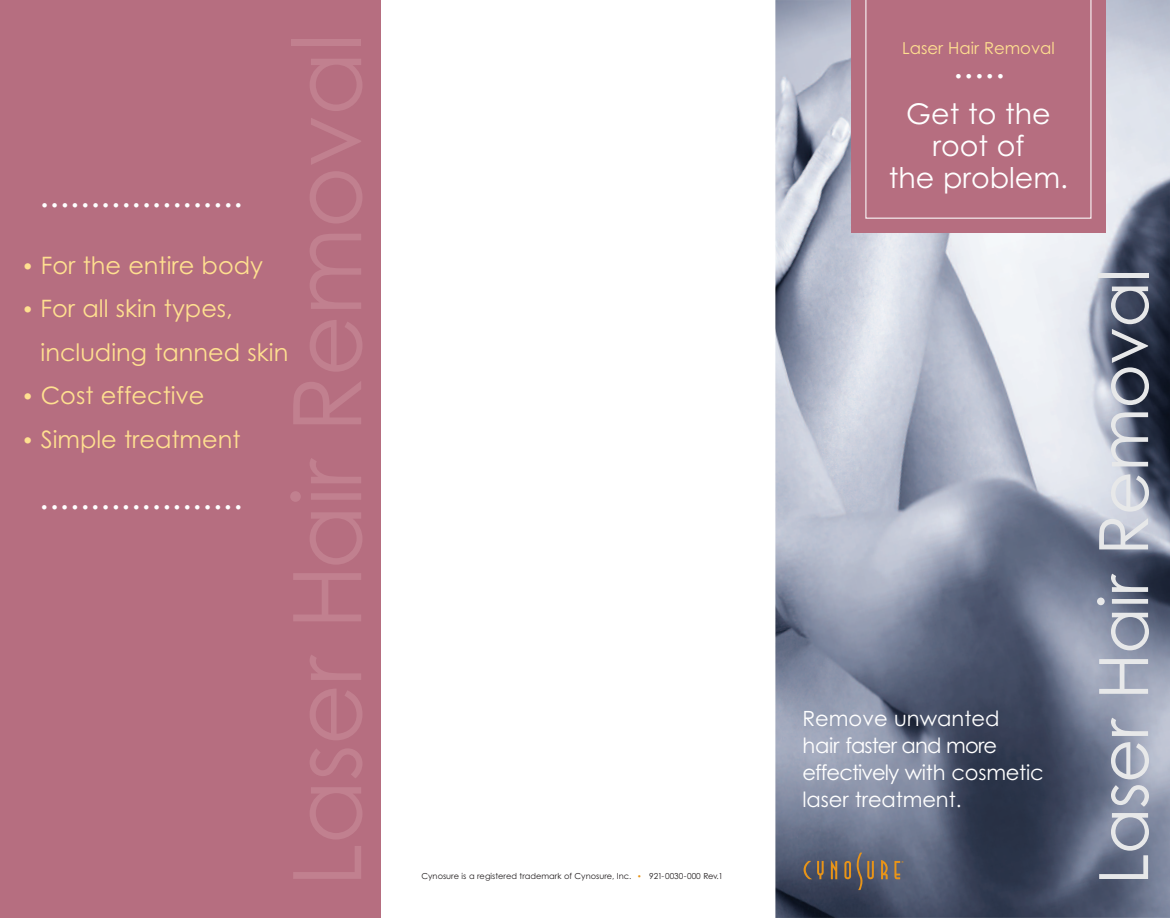
<style>
.page{position:relative;width:1170px;height:918px;background:#fff}
.page>*{position:absolute;margin:0;border:0;box-sizing:border-box;transform-origin:0 0}
.t1{font:68.1px "Century Gothic";letter-spacing:-.01em;color:#e7e8e9}
.t2{font:37.8px "Century Gothic";color:#fff}
.t3{font:36.75px "Century Gothic";color:#fff}
.t4{font:28.5px/32.2px "Century Gothic";color:#fff;text-align:center}
.t5{font:24px/43.5px "Century Gothic";color:#ffe090}
.t6{font:21px/27px "Century Gothic";letter-spacing:-.01em;color:#fff}
.t7{font:16.5px "Century Gothic";color:#ffe090}
.t8{font:8.25px "Century Gothic";color:#231f20}
.s1{font-size:21px}
.s2{font-size:7.5px;color:#e89418}
</style>
<div class="page">
<img style="left:775px;top:0;width:394px;height:918px">
<div style="left:0;top:0;width:381px;height:918px;background:#b66e80"></div>
<div style="left:851px;top:0;width:254px;height:233px;background:#b66e80"></div>
<svg style="left:865px;top:0;width:226px;height:219px"></svg>
<svg style="left:830px;top:860px;width:7px;height:19px"></svg>
<svg style="left:844px;top:861px;width:6px;height:18px"></svg>
<svg style="left:880px;top:860px;width:7px;height:19px"></svg>
<svg style="left:803px;top:861px;width:20px;height:18px"></svg>
<svg style="left:894px;top:861px;width:9px;height:18px"></svg>
<svg style="left:856px;top:853px;width:17px;height:37px"></svg>
<h3 class="t3" style="left:39px;top:173px;width:205px">....................</h3>
<p class="t5" style="left:22px;top:244px;width:243px"><span class="s1">•</span> For the entire body</p>
<p class="t5" style="left:41px;top:287px;width:249px;text-indent:-19px"><span class="s1">•</span> For all skin types, including tanned skin</p>
<p class="t5" style="left:22px;top:374px;width:184px"><span class="s1">•</span> Cost effective</p>
<p class="t5" style="left:22px;top:418px;width:220px"><span class="s1">•</span> Simple treatment</p>
<h3 class="t3" style="left:39px;top:475px;width:205px">....................</h3>
<p class="t8" style="left:421px;top:871px;width:303px">Cynosure is a registered trademark of Cynosure, Inc. <span class="s2">•</span> 921-0030-000 Rev.1</p>
<p class="t7" style="left:901px;top:38px;width:154px">Laser Hair Removal</p>
<h2 class="t2" style="left:952px;top:43px;width:54px">.....</h2>
<p class="t4" style="left:888px;top:98px;width:181px">Get to the root of<br>the problem.</p>
<p class="t6" style="left:802px;top:705px;width:243px">Remove unwanted<br>hair faster and more effectively with cosmetic laser treatment.</p>
<h1 class="t1" style="left:1084px;top:885px;width:618px;rotate:-90deg">Laser Hair Removal</h1>
</div>
